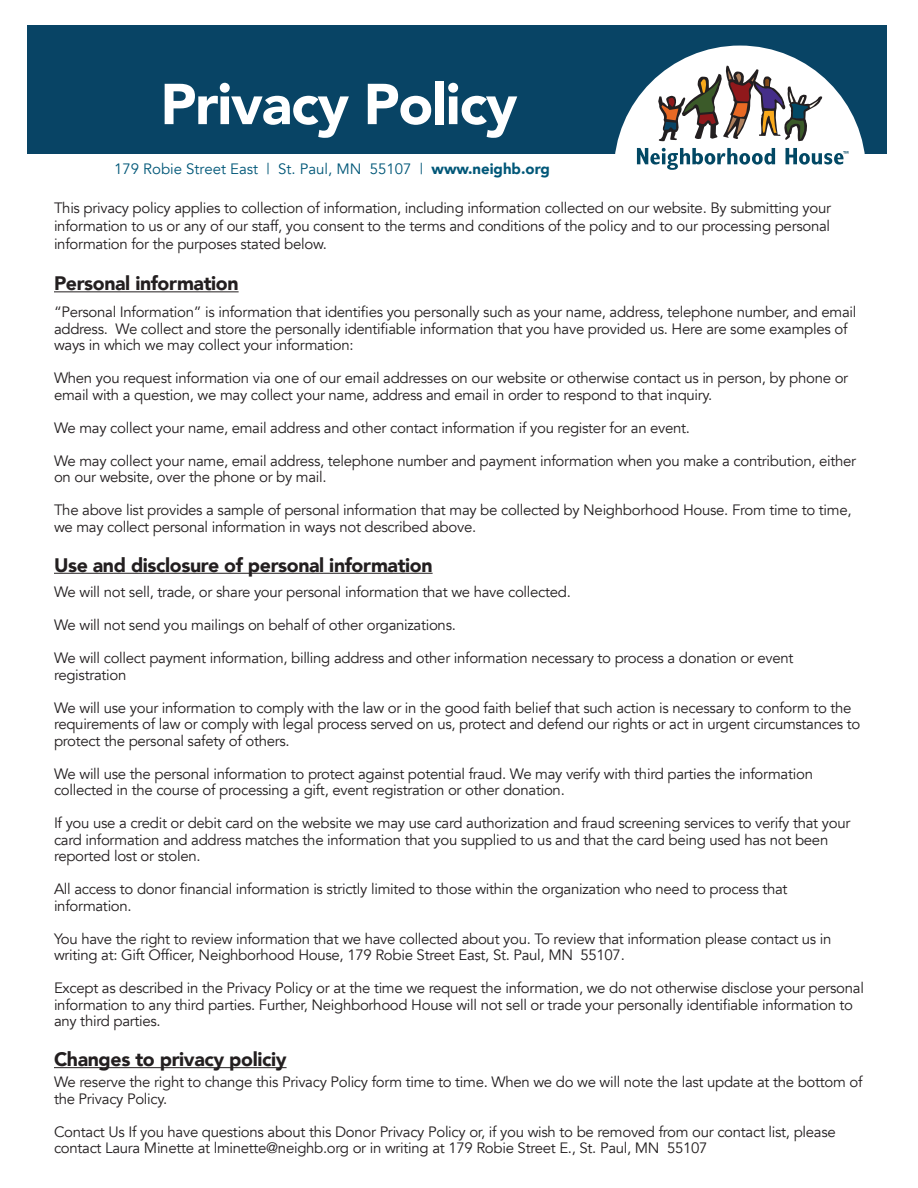
<style>
.page{position:relative;width:918px;height:1188px;background:#fff}
.page>*{position:absolute;margin:0;border:0;box-sizing:border-box;transform-origin:0 0}
.t1{font:900 57px "Avenir";letter-spacing:-.02em;color:#fff}
.t2{font:900 19.5px "Avenir";letter-spacing:-.02em;color:#231f20}
.t3{font:15px/16.5px "Avenir";letter-spacing:-.02em;color:#231f20}
.t4{font:15px "Avenir";color:#005778}
.s1{font-weight:900}
</style>
<div class="page">
<div style="left:27px;top:25px;width:859px;height:128px;background:#084465"></div>
<div style="left:614px;top:46px;width:252px;height:252px;background:#fff;border-radius:50%"></div>
<svg style="left:637px;top:148px;width:138px;height:22px"></svg>
<svg style="left:786px;top:148px;width:62px;height:17px"></svg>
<svg style="left:658px;top:66px;width:164px;height:75px"></svg>
<hr style="left:54px;top:291px;width:185px;height:1px;background:#231f20">
<hr style="left:54px;top:573px;width:379px;height:1px;background:#231f20">
<hr style="left:54px;top:1067px;width:233px;height:1px;background:#231f20">
<h1 class="t1" style="left:161px;top:55px;width:358px">Privacy Policy</h1>
<p class="t4" style="left:114px;top:160px;width:437px">179 Robie Street East | St. Paul, MN 55107 | <span class="s1">www.neighb.org</span></p>
<p class="t3" style="left:54px;top:199px;width:779px;line-height:18px;text-align:justify">This privacy policy applies to collection of information, including information collected on our website. By submitting your information to us or any of our staff, you consent to the terms and conditions of the policy and to our processing personal information for the purposes stated below.</p>
<h2 class="t2" style="left:54px;top:267px;width:186px">Personal information</h2>
<p class="t3" style="left:54px;top:304px;width:804px">“Personal Information” is information that identifies you personally such as your name, address, telephone number, and email address. We collect and store the personally identifiable information that you have provided us. Here are some examples of ways in which we may collect your information:</p>
<p class="t3" style="left:54px;top:370px;width:796px">When you request information via one of our email addresses on our website or otherwise contact us in person, by phone or email with a question, we may collect your name, address and email in order to respond to that inquiry.</p>
<p class="t3" style="left:54px;top:420px;width:638px">We may collect your name, email address and other contact information if you register for an event.</p>
<p class="t3" style="left:54px;top:453px;width:804px">We may collect your name, email address, telephone number and payment information when you make a contribution, either on our website, over the phone or by mail.</p>
<p class="t3" style="left:54px;top:502px;width:799px">The above list provides a sample of personal information that may be collected by Neighborhood House. From time to time, we may collect personal information in ways not described above.</p>
<h2 class="t2" style="left:54px;top:548px;width:380px">Use and disclosure of personal information</h2>
<p class="t3" style="left:54px;top:584px;width:518px">We will not sell, trade, or share your personal information that we have collected.</p>
<p class="t3" style="left:54px;top:617px;width:403px">We will not send you mailings on behalf of other organizations.</p>
<p class="t3" style="left:54px;top:650px;width:741px">We will collect payment information, billing address and other information necessary to process a donation or event registration</p>
<p class="t3" style="left:54px;top:700px;width:808px">We will use your information to comply with the law or in the good faith belief that such action is necessary to conform to the requirements of law or comply with legal process served on us, protect and defend our rights or act in urgent circumstances to protect the personal safety of others.</p>
<p class="t3" style="left:54px;top:766px;width:761px">We will use the personal information to protect against potential fraud. We may verify with third parties the information collected in the course of processing a gift, event registration or other donation.</p>
<p class="t3" style="left:54px;top:815px;width:798px">If you use a credit or debit card on the website we may use card authorization and fraud screening services to verify that your card information and address matches the information that you supplied to us and that the card being used has not been reported lost or stolen.</p>
<p class="t3" style="left:54px;top:881px;width:735px">All access to donor financial information is strictly limited to those within the organization who need to process that information.</p>
<p class="t3" style="left:54px;top:931px;width:779px">You have the right to review information that we have collected about you. To review that information please contact us in writing at: Gift Officer, Neighborhood House, 179 Robie Street East, St. Paul, MN 55107.</p>
<p class="t3" style="left:54px;top:980px;width:812px">Except as described in the Privacy Policy or at the time we request the information, we do not otherwise disclose your personal information to any third parties. Further, Neighborhood House will not sell or trade your personally identifiable information to any third parties.</p>
<h2 class="t2" style="left:54px;top:1043px;width:234px">Changes to privacy policiy</h2>
<p class="t3" style="left:54px;top:1074px;width:810px">We reserve the right to change this Privacy Policy form time to time. When we do we will note the last update at the bottom of the Privacy Policy.</p>
<p class="t3" style="left:54px;top:1124px;width:783px">Contact Us If you have questions about this Donor Privacy Policy or, if you wish to be removed from our contact list, please contact Laura Minette at lminette@neighb.org or in writing at 179 Robie Street E., St. Paul, MN 55107</p>
</div>
